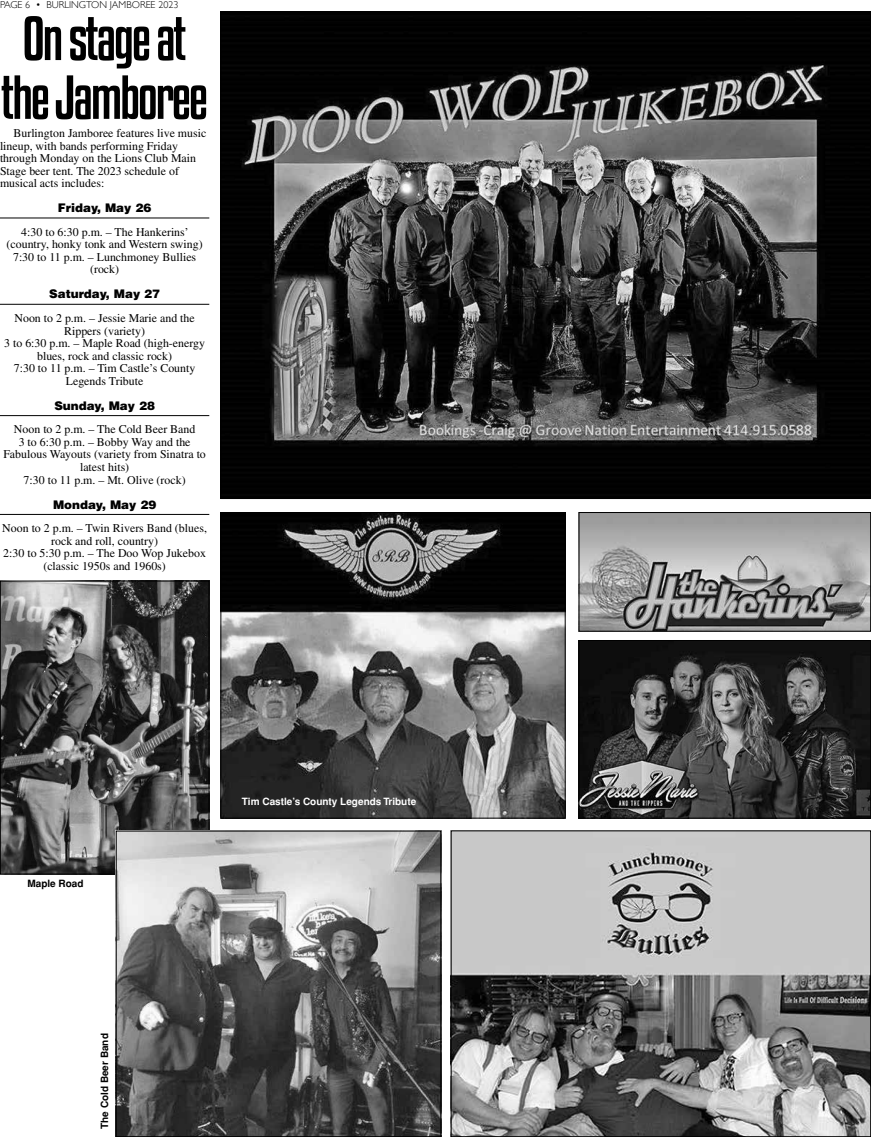
<style>
.page{position:relative;width:871px;height:1137px;background:#fff}
.page>*{position:absolute;margin:0;border:0;box-sizing:border-box;transform-origin:0 0}
.t1{font:55px/58.8px "Kenyan Coffee Rg";letter-spacing:-.04em;color:#000;text-align:center}
.t2{font:11.88px/12.5px "Times";color:#000;text-align:center}
.t3{font:900 11.88px "Helvetica";color:#000}
.t4{font:700 10px "Helvetica";color:#fff}
.t5{font:300 10px "Gill Sans";color:#000}
.t6{font:700 10px "Helvetica";color:#000}
</style>
<div class="page">
<img style="left:222px;top:13px;width:646px;height:484px">
<img style="left:452px;top:832px;width:416px;height:302px">
<div style="left:450px;top:830px;width:420px;height:306px;border:1px solid #000"></div>
<img style="left:2px;top:582px;width:205px;height:290px">
<div style="left:0;top:580px;width:209px;height:294px;border:1px solid #000"></div>
<img style="left:118px;top:832px;width:321px;height:302px">
<div style="left:116px;top:830px;width:325px;height:306px;border:1px solid #000"></div>
<img style="left:222px;top:514px;width:341px;height:302px">
<div style="left:220px;top:512px;width:345px;height:306px;border:1px solid #000"></div>
<img style="left:580px;top:514px;width:288px;height:115px">
<div style="left:578px;top:512px;width:292px;height:119px;border:1px solid #000"></div>
<hr style="left:0;top:218px;width:209px;height:1px;background:#000">
<hr style="left:0;top:304px;width:209px;height:1px;background:#000">
<hr style="left:0;top:415px;width:209px;height:1px;background:#000">
<hr style="left:0;top:514px;width:209px;height:1px;background:#000">
<img style="left:580px;top:642px;width:288px;height:174px">
<div style="left:578px;top:640px;width:292px;height:178px;border:1px solid #000"></div>
<p class="t5" style="left:0;top:-3px;width:180px">PAGE 6 • BURLINGTON JAMBOREE 2023</p>
<h1 class="t1" style="left:1px;top:9px;width:208px">On stage at the Jamboree</h1>
<p class="t2" style="left:0;top:127px;width:208px;text-align:left;text-indent:14px">Burlington Jamboree features live music lineup, with bands performing Friday through Monday on the Lions Club Main Stage beer tent. The 2023 schedule of musical acts includes:</p>
<p class="t3" style="left:58px;top:200px;width:95px">Friday, May 26</p>
<p class="t2" style="left:7px;top:225px;width:197px">4:30 to 6:30 p.m. – The Hankerins’ (country, honky tonk and Western swing)<br>7:30 to 11 p.m. – Lunchmoney Bullies (rock)</p>
<p class="t3" style="left:49px;top:286px;width:112px">Saturday, May 27</p>
<p class="t2" style="left:4px;top:312px;width:202px">Noon to 2 p.m. – Jessie Marie and the<br>Rippers (variety)<br>3 to 6:30 p.m. – Maple Road (high-energy blues, rock and classic rock)<br>7:30 to 11 p.m. – Tim Castle’s County<br>Legends Tribute</p>
<p class="t3" style="left:54px;top:397px;width:102px">Sunday, May 28</p>
<p class="t2" style="left:3px;top:423px;width:204px">Noon to 2 p.m. – The Cold Beer Band<br>3 to 6:30 p.m. – Bobby Way and the<br>Fabulous Wayouts (variety from Sinatra to latest hits)<br>7:30 to 11 p.m. – Mt. Olive (rock)</p>
<p class="t3" style="left:53px;top:496px;width:105px">Monday, May 29</p>
<p class="t2" style="left:2px;top:522px;width:206px">Noon to 2 p.m. – Twin Rivers Band (blues, rock and roll, country)<br>2:30 to 5:30 p.m. – The Doo Wop Jukebox (classic 1950s and 1960s)</p>
<p class="t6" style="left:27px;top:878px;width:58px">Maple Road</p>
<p class="t6" style="left:99px;top:1128px;width:97px;rotate:-90deg">The Cold Beer Band</p>
<p class="t4" style="left:242px;top:795px;width:176px">Tim Castle’s County Legends Tribute</p>
</div>
